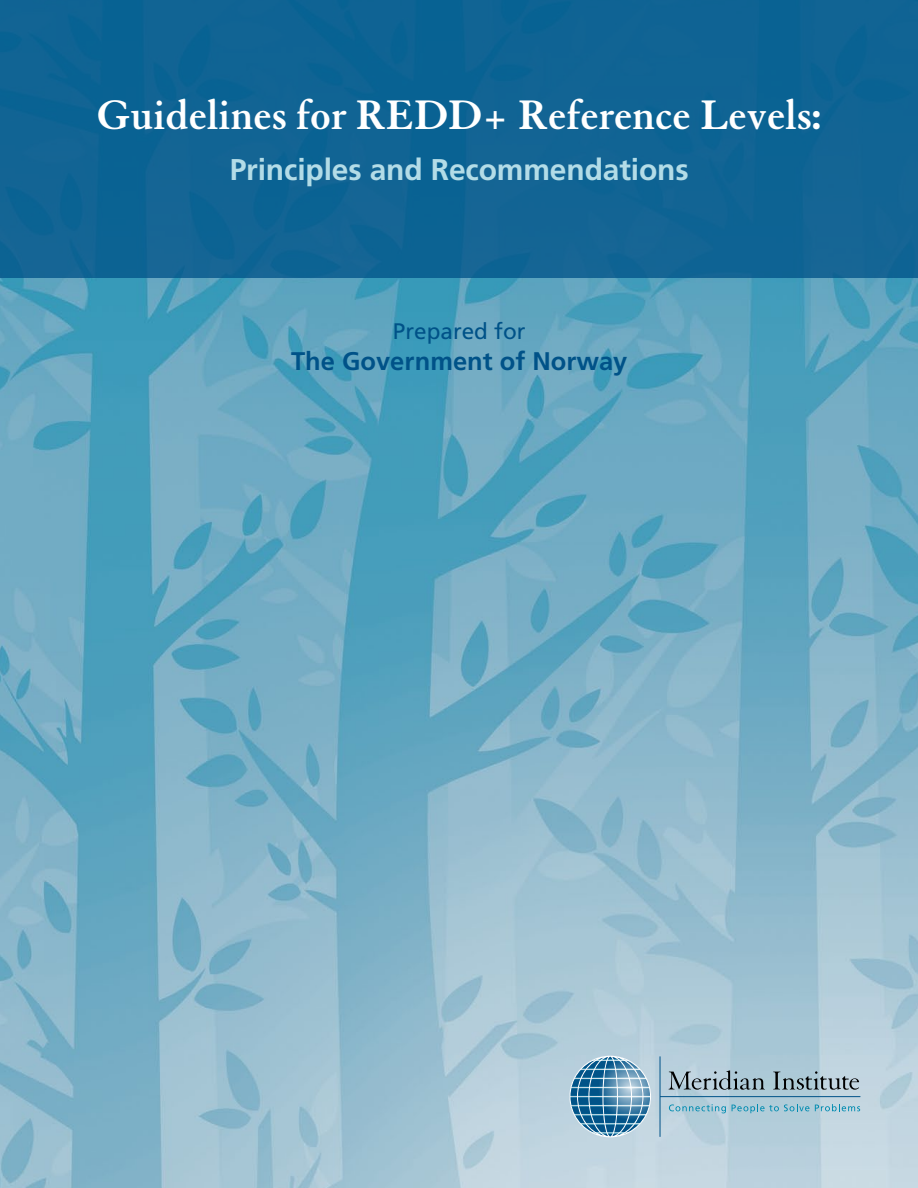
<style>
.page{position:relative;width:918px;height:1188px;background:#fff}
.page>*{position:absolute;margin:0;border:0;box-sizing:border-box;transform-origin:0 0}
.t1{font:700 45px "Granjon LT Std";letter-spacing:-.005em;color:#fff}
.t2{font:700 30px "Frutiger";letter-spacing:-.005em;color:#b3dce7}
.t3{font:700 25.5px "Frutiger";color:#005288}
.t4{font:22.5px "Frutiger";color:#005288}
</style>
<div class="page">
<img style="left:0;top:278px;width:918px;height:910px">
<hr style="left:660px;top:1056px;width:1px;height:81px;background:#005288">
<hr style="left:660px;top:1096px;width:200px;height:1px;background:#005288">
<svg style="left:669px;top:1070px;width:96px;height:20px;background:#8ea1ac"></svg>
<svg style="left:773px;top:1071px;width:86px;height:19px;background:#8ea1ab"></svg>
<svg style="left:669px;top:1104px;width:57px;height:9px"></svg>
<svg style="left:732px;top:1104px;width:128px;height:9px"></svg>
<svg style="left:569px;top:1056px;width:82px;height:81px;background:#72a1bd"></svg>
<div style="left:0;top:0;width:918px;height:278px;background:#106494"></div>
<p class="t1" style="left:97px;top:90px;width:726px">Guidelines for REDD+ Reference Levels:</p>
<p class="t2" style="left:230px;top:151px;width:461px">Principles and Recommendations</p>
<p class="t4" style="left:393px;top:318px;width:134px">Prepared for</p>
<p class="t3" style="left:291px;top:346px;width:338px">The Government of Norway</p>
</div>
